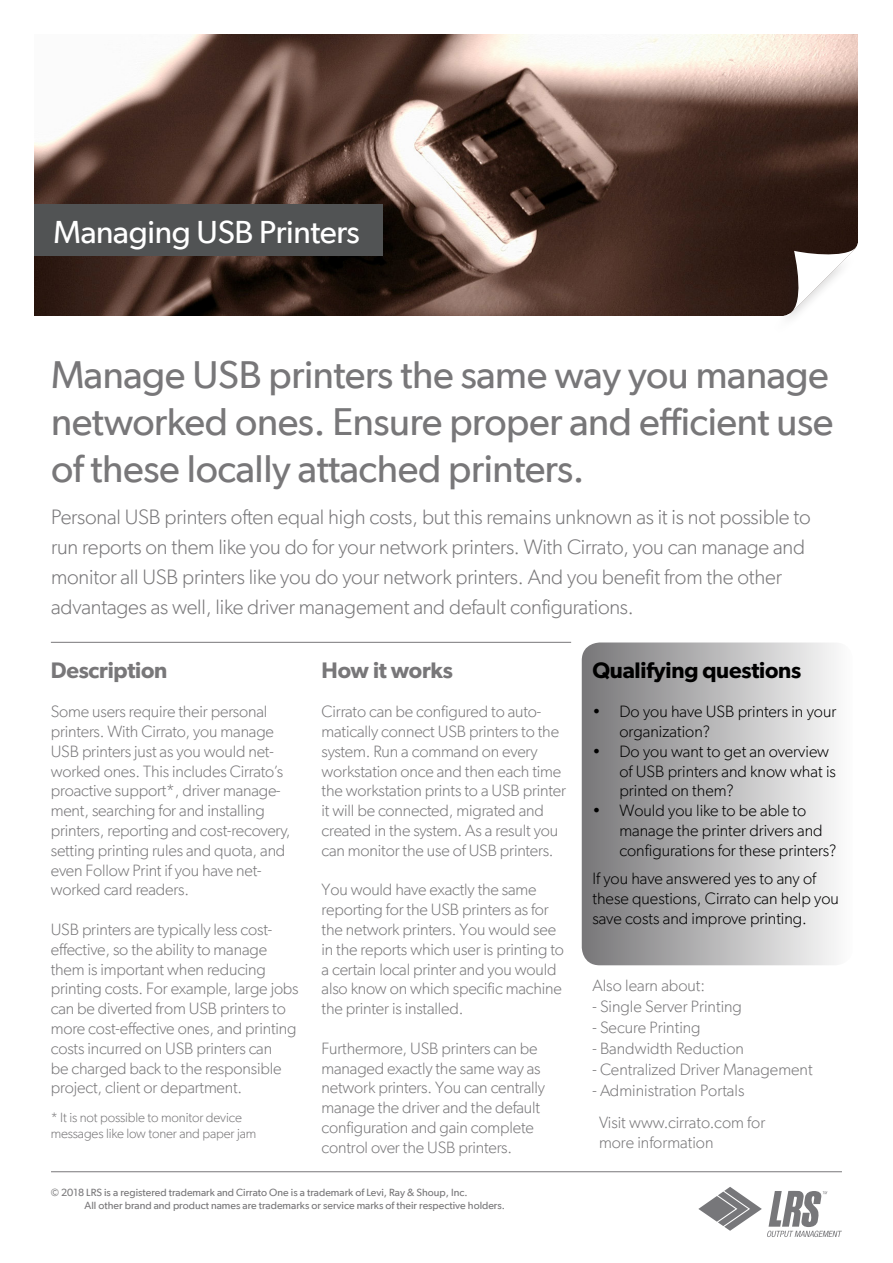
<style>
.page{position:relative;width:893px;height:1263px;background:#fff}
.page>*{position:absolute;margin:0;border:0;box-sizing:border-box;transform-origin:0 0}
.Rubrik_Pos{font:39px/46.8px "Gibson";letter-spacing:-.01em;color:#787779;text-align:justify}
.Rubrik_Pos-2{font:32.1px "Gibson";letter-spacing:-.01em;color:#fff}
.t1{font:600 22.5px "Gibson";letter-spacing:-.01em;color:#787779}
.t2{font:600 22.5px "Gibson";letter-spacing:-.01em;color:#000}
.Brödtext2{font:300 21px/30px "Gibson";letter-spacing:-.01em;color:#787779}
.t3{font:300 16.5px/19.8px "Gibson";letter-spacing:-.01em;color:#787779}
.t4{font:300 16.5px/19.8px "Gibson";color:#000}
.t5{font:300 13.5px/16.2px "Gibson";letter-spacing:-.01em;color:#787779}
.t6{font:10.5px/12.6px "Gibson";color:#787779}
</style>
<div class="page">
<div style="left:582px;top:642px;width:271px;height:323px;background:linear-gradient(to right,#777679,#fdfdfd);border-radius:18px"></div>
<img style="left:34px;top:34px;width:824px;height:281px">
<div style="left:770px;top:249px;width:88px;height:88px;background:#231f20;opacity:.17"></div>
<svg style="left:781px;top:243px;width:77px;height:74px"></svg>
<div style="left:34px;top:204px;width:349px;height:51px;background:#515354"></div>
<hr style="left:51px;top:642px;width:520px;height:1px;background:#787779">
<hr style="left:51px;top:1171px;width:791px;height:1px;background:#787779">
<svg style="left:698px;top:1187px;width:144px;height:50px"></svg>
<p class="Rubrik_Pos-2" style="left:54px;top:212px;width:308px">Managing USB Printers</p>
<p class="Rubrik_Pos" style="left:51px;top:351px;width:784px">Manage USB printers the same way you manage networked ones. Ensure proper and efficient use of these locally attached printers.</p>
<p class="Brödtext2" style="left:51px;top:501px;width:761px">Personal USB printers often equal high costs, but this remains unknown as it is not possible to run reports on them like you do for your network printers. With Cirrato, you can manage and monitor all USB printers like you do your network printers. And you benefit from the other advantages as well, like driver management and default configurations.</p>
<p class="t1" style="left:51px;top:656px;width:118px">Description</p>
<p class="t3" style="left:51px;top:701px;width:241px">Some users require their personal printers. With Cirrato, you manage USB printers just as you would net&shy;worked ones. This includes Cirrato’s proactive support*, driver manage&shy;ment, searching for and installing printers, reporting and cost-recovery, setting printing rules and quota, and even Follow Print if you have net&shy;worked card readers.</p>
<p class="t3" style="left:51px;top:919px;width:249px">USB printers are typically less cost&shy;effective, so the ability to manage them is important when reducing printing costs. For example, large jobs can be diverted from USB printers to more cost-effective ones, and printing costs incurred on USB printers can<br>be charged back to the responsible project, client or department.</p>
<p class="t5" style="left:51px;top:1109px;width:207px">* It is not possible to monitor device messages like low toner and paper jam</p>
<p class="t1" style="left:322px;top:656px;width:133px">How it works</p>
<p class="t3" style="left:322px;top:701px;width:246px">Cirrato can be configured to auto&shy;matically connect USB printers to the system. Run a command on every workstation once and then each time the workstation prints to a USB printer it will be connected, migrated and created in the system. As a result you can monitor the use of USB printers.</p>
<p class="t3" style="left:322px;top:879px;width:244px">You would have exactly the same reporting for the USB printers as for the network printers. You would see in the reports which user is printing to a certain local printer and you would also know on which specific machine the printer is installed.</p>
<p class="t3" style="left:322px;top:1038px;width:225px">Furthermore, USB printers can be managed exactly the same way as network printers. You can centrally manage the driver and the default configuration and gain complete control over the USB printers.</p>
<p class="t6" style="left:85px;top:1186px;width:422px;text-indent:-34px">© 2018 LRS is a registered trademark and Cirrato One is a trademark of Levi, Ray &amp; Shoup, Inc.<br>All other brand and product names are trademarks or service marks of their respective holders.</p>
<p class="t2" style="left:592px;top:656px;width:210px">Qualifying questions</p>
<p class="t4" style="left:619px;top:701px;width:218px;text-indent:-27px">• Do you have USB printers in your organization?</p>
<p class="t4" style="left:619px;top:741px;width:218px;text-indent:-27px">• Do you want to get an overview of USB printers and know what is printed on them?</p>
<p class="t4" style="left:619px;top:800px;width:219px;text-indent:-27px">• Would you like to be able to manage the printer drivers and configurations for these printers?</p>
<p class="t4" style="left:592px;top:868px;width:248px">If you have answered yes to any of these questions, Cirrato can help you save costs and improve printing.</p>
<p class="t3" style="left:592px;top:975px;width:114px">Also learn about:</p>
<p class="t3" style="left:592px;top:996px;width:151px">- Single Server Printing</p>
<p class="t3" style="left:592px;top:1017px;width:110px">- Secure Printing</p>
<p class="t3" style="left:592px;top:1038px;width:153px">- Bandwidth Reduction</p>
<p class="t3" style="left:592px;top:1059px;width:222px">- Centralized Driver Management</p>
<p class="t3" style="left:592px;top:1080px;width:154px">- Administration Portals</p>
<p class="t3" style="left:599px;top:1112px;width:168px">Visit www.cirrato.com for more information</p>
</div>
